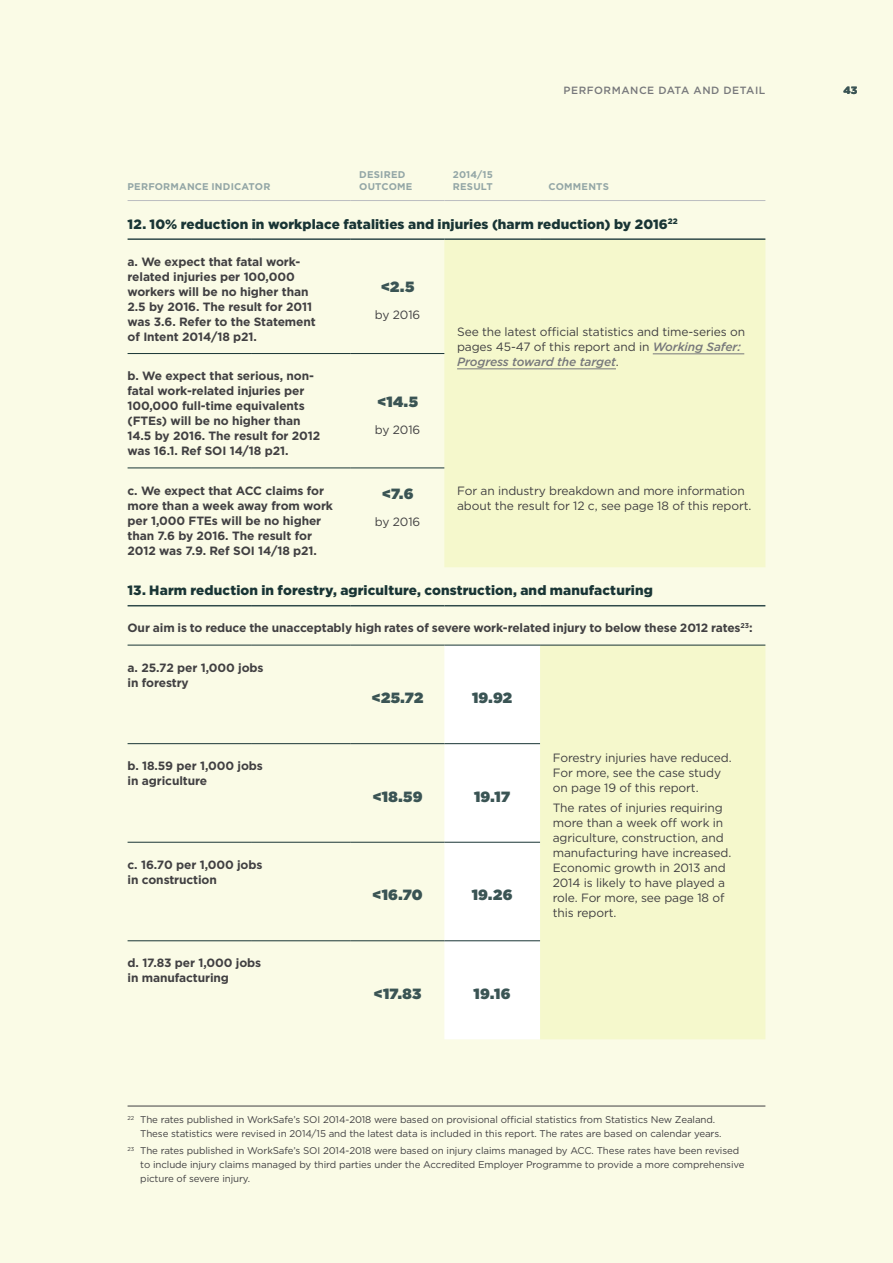
<style>
.page{position:relative;width:893px;height:1263px;background:#fafbe6}
.page>*{position:absolute;margin:0;border:0;box-sizing:border-box;transform-origin:0 0}
.t1{font:900 14.85px "Gotham";letter-spacing:.02em;color:#3a5454}
.t2{font:900 13.5px "Gotham";letter-spacing:.01em;color:#193535}
.t3{font:700 12px/15px "Gotham";letter-spacing:-.01em;color:#414042}
.t4{font:12px/15px "Gotham";letter-spacing:-.01em;color:#414042}
.t5{font:500 10.5px "Gotham";letter-spacing:.05em;color:#77787b}
.t6{font:900 10.5px "Gotham";color:#3a5454}
.t7{font:9.75px/13.5px "Gotham";letter-spacing:-.01em;color:#414042}
.t8{font:700 9.75px/12px "Gotham";letter-spacing:.02em;color:#93a6a6}
.s1{font-weight:500;font-style:italic;color:#77787b}
</style>
<div class="page">
<svg style="left:444px;top:240px;width:321px;height:799px;background:#f5f8ce"></svg>
<div style="left:444px;top:646px;width:96px;height:393px;background:#fff"></div>
<hr style="left:351px;top:200px;width:93px;height:1px;background:#bcbec0">
<hr style="left:444px;top:200px;width:96px;height:1px;background:#bcbec0">
<hr style="left:540px;top:200px;width:225px;height:1px;background:#bcbec0">
<hr style="left:128px;top:238px;width:124px;height:2px;background:#304a4a">
<hr style="left:252px;top:238px;width:99px;height:2px;background:#304a4a">
<hr style="left:351px;top:238px;width:93px;height:2px;background:#304a4a">
<hr style="left:444px;top:238px;width:96px;height:2px;background:#304a4a">
<hr style="left:540px;top:238px;width:225px;height:2px;background:#304a4a">
<hr style="left:128px;top:605px;width:124px;height:1px;background:#304a4a">
<hr style="left:252px;top:605px;width:99px;height:1px;background:#304a4a">
<hr style="left:351px;top:605px;width:93px;height:1px;background:#304a4a">
<hr style="left:444px;top:605px;width:96px;height:1px;background:#304a4a">
<hr style="left:540px;top:605px;width:225px;height:1px;background:#304a4a">
<hr style="left:128px;top:200px;width:124px;height:1px;background:#bcbec0">
<hr style="left:252px;top:200px;width:99px;height:1px;background:#bcbec0">
<hr style="left:128px;top:353px;width:124px;height:1px;background:#193535">
<hr style="left:252px;top:353px;width:99px;height:1px;background:#193535">
<hr style="left:351px;top:353px;width:93px;height:1px;background:#193535">
<hr style="left:128px;top:468px;width:124px;height:1px;background:#193535">
<hr style="left:252px;top:468px;width:99px;height:1px;background:#193535">
<hr style="left:351px;top:468px;width:93px;height:1px;background:#193535">
<hr style="left:128px;top:645px;width:124px;height:1px;background:#193535">
<hr style="left:252px;top:645px;width:99px;height:1px;background:#193535">
<hr style="left:351px;top:645px;width:93px;height:1px;background:#193535">
<hr style="left:444px;top:645px;width:96px;height:1px;background:#193535">
<hr style="left:540px;top:645px;width:225px;height:1px;background:#193535">
<hr style="left:128px;top:743px;width:124px;height:1px;background:#193535">
<hr style="left:252px;top:743px;width:99px;height:1px;background:#193535">
<hr style="left:351px;top:743px;width:93px;height:1px;background:#193535">
<hr style="left:444px;top:743px;width:96px;height:1px;background:#193535">
<hr style="left:128px;top:842px;width:124px;height:1px;background:#193535">
<hr style="left:252px;top:842px;width:99px;height:1px;background:#193535">
<hr style="left:351px;top:842px;width:93px;height:1px;background:#193535">
<hr style="left:444px;top:842px;width:96px;height:1px;background:#193535">
<hr style="left:128px;top:940px;width:124px;height:1px;background:#193535">
<hr style="left:252px;top:940px;width:99px;height:1px;background:#193535">
<hr style="left:351px;top:940px;width:93px;height:1px;background:#193535">
<hr style="left:444px;top:940px;width:96px;height:1px;background:#193535">
<hr style="left:653px;top:353px;width:91px;height:1px;background:#77787b">
<hr style="left:457px;top:368px;width:159px;height:1px;background:#77787b">
<div style="left:459px;top:665px;width:66px;height:67px;background:#fff;border-radius:50%"></div>
<div style="left:459px;top:764px;width:66px;height:66px;background:#fff;border-radius:50%"></div>
<div style="left:459px;top:862px;width:66px;height:67px;background:#fff;border-radius:50%"></div>
<div style="left:459px;top:961px;width:66px;height:66px;background:#fff;border-radius:50%"></div>
<hr style="left:128px;top:1106px;width:637px;height:1px;background:#414042">
<p class="t5" style="left:564px;top:84px;width:203px">PERFORMANCE DATA AND DETAIL</p>
<p class="t6" style="left:844px;top:83px;width:15px">43</p>
<p class="t8" style="left:128px;top:180px;width:144px">PERFORMANCE INDICATOR</p>
<p class="t8" style="left:359px;top:168px;width:55px">DESIRED<br>OUTCOME</p>
<p class="t8" style="left:453px;top:168px;width:42px">2014/15<br>RESULT</p>
<p class="t8" style="left:548px;top:180px;width:62px">COMMENTS</p>
<p class="t2" style="left:128px;top:214px;width:552px">12. 10% reduction in workplace fatalities and injuries (harm reduction) by 2016<sup>22</sup></p>
<p class="t3" style="left:128px;top:254px;width:190px">a. We expect that fatal work&shy;related injuries per 100,000 workers will be no higher than<br>2.5 by 2016. The result for 2011 was 3.6. Refer to the Statement of Intent 2014/18 p21.</p>
<p class="t1" style="left:381px;top:276px;width:35px">&lt;2.5</p>
<p class="t4" style="left:375px;top:307px;width:47px">by 2016</p>
<p class="t4" style="left:457px;top:324px;width:290px">See the latest official statistics and time-series on pages 45-47 of this report and in <span class="s1">Working Safer:<br>Progress toward the target</span>.</p>
<p class="t3" style="left:128px;top:368px;width:194px">b. We expect that serious, non&shy;fatal work-related injuries per<br>100,000 full-time equivalents (FTEs) will be no higher than<br>14.5 by 2016. The result for 2012 was 16.1. Ref SOI 14/18 p21.</p>
<p class="t1" style="left:377px;top:391px;width:42px">&lt;14.5</p>
<p class="t4" style="left:375px;top:422px;width:47px">by 2016</p>
<p class="t3" style="left:128px;top:483px;width:207px">c. We expect that ACC claims for more than a week away from work per 1,000 FTEs will be no higher than 7.6 by 2016. The result for<br>2012 was 7.9. Ref SOI 14/18 p21.</p>
<p class="t1" style="left:382px;top:483px;width:33px">&lt;7.6</p>
<p class="t4" style="left:375px;top:514px;width:47px">by 2016</p>
<p class="t4" style="left:457px;top:482px;width:296px">For an industry breakdown and more information about the result for 12 c, see page 18 of this report.</p>
<p class="t2" style="left:128px;top:581px;width:527px">13. Harm reduction in forestry, agriculture, construction, and manufacturing</p>
<p class="t3" style="left:128px;top:620px;width:627px">Our aim is to reduce the unacceptably high rates of severe work-related injury to below these 2012 rates<sup>23</sup>:</p>
<p class="t3" style="left:128px;top:660px;width:137px">a. 25.72 per 1,000 jobs in forestry</p>
<p class="t1" style="left:372px;top:687px;width:53px">&lt;25.72</p>
<p class="t1" style="left:472px;top:687px;width:42px">19.92</p>
<p class="t3" style="left:128px;top:758px;width:137px">b. 18.59 per 1,000 jobs in agriculture</p>
<p class="t3" style="left:128px;top:857px;width:136px">c. 16.70 per 1,000 jobs in construction</p>
<p class="t3" style="left:128px;top:955px;width:135px">d. 17.83 per 1,000 jobs in manufacturing</p>
<p class="t1" style="left:372px;top:786px;width:52px">&lt;18.59</p>
<p class="t1" style="left:474px;top:786px;width:38px">19.17</p>
<p class="t1" style="left:372px;top:884px;width:52px">&lt;16.70</p>
<p class="t1" style="left:472px;top:884px;width:42px">19.26</p>
<p class="t1" style="left:374px;top:983px;width:49px">&lt;17.83</p>
<p class="t1" style="left:474px;top:983px;width:38px">19.16</p>
<p class="t4" style="left:553px;top:750px;width:180px">Forestry injuries have reduced.<br>For more, see the case study on page 19 of this report.</p>
<p class="t4" style="left:553px;top:800px;width:180px">The rates of injuries requiring more than a week off work in agriculture, construction, and manufacturing have increased.<br>Economic growth in 2013 and<br>2014 is likely to have played a role. For more, see page 18 of this report.</p>
<p class="t7" style="left:140px;top:1113px;width:583px;text-indent:-13px"><sup>22</sup> The rates published in WorkSafe’s SOI 2014-2018 were based on provisional official statistics from Statistics New Zealand.<br>These statistics were revised in 2014/15 and the latest data is included in this report. The rates are based on calendar years.</p>
<p class="t7" style="left:140px;top:1144px;width:606px;text-indent:-13px"><sup>23</sup> The rates published in WorkSafe’s SOI 2014-2018 were based on injury claims managed by ACC. These rates have been revised to include injury claims managed by third parties under the Accredited Employer Programme to provide a more comprehensive picture of severe injury.</p>
</div>
